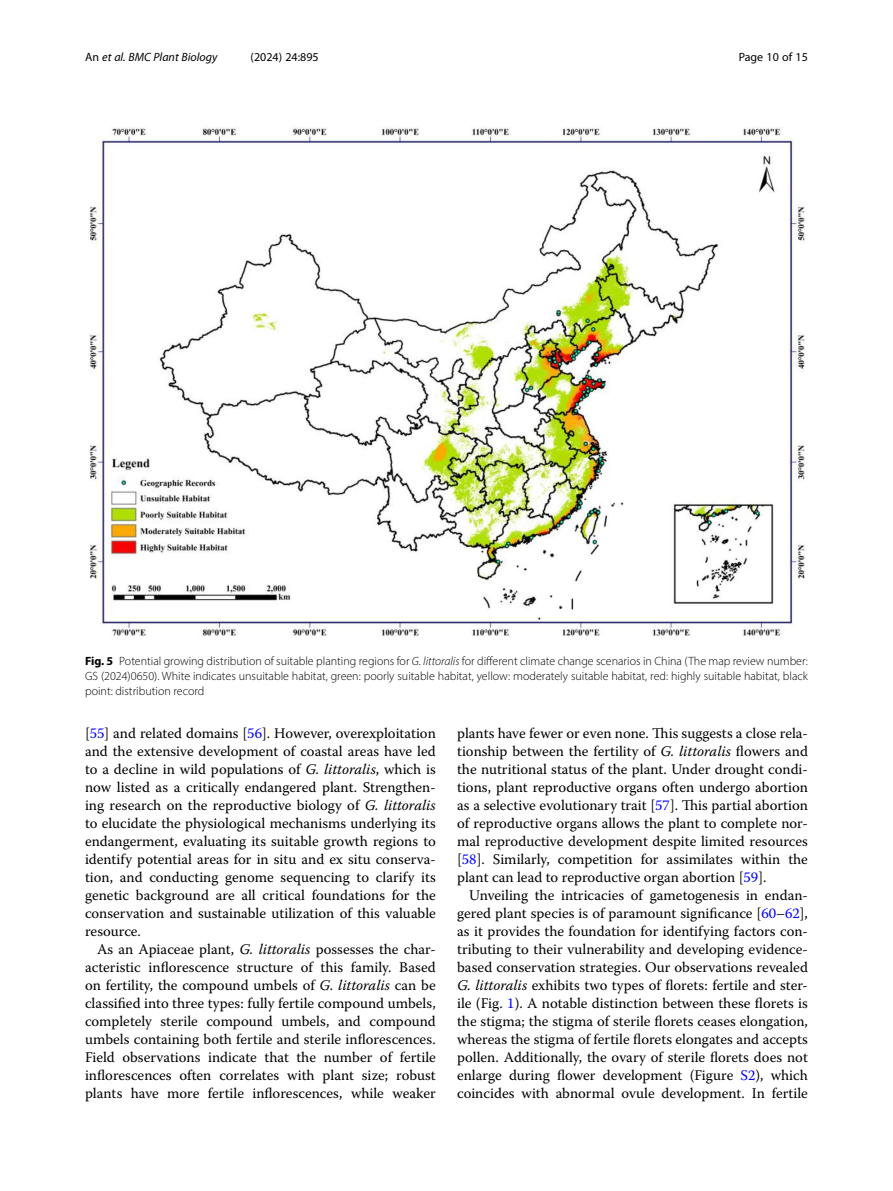
<style>
.page{position:relative;width:893px;height:1191px;background:#fff}
.page>*{position:absolute;margin:0;border:0;box-sizing:border-box;transform-origin:0 0}
.Body_Text_Indent{font:14.7px/18px "Warnock Pro";color:#000;text-align:justify}
.Body_Text{font:14.7px/18px "Warnock Pro";color:#000;text-align:justify}
.Figure_Caption{font:300 12px/15px "Myriad Pro";color:#000;text-align:justify}
.t1{font:italic 12px "Myriad Pro";color:#000}
.t2{font:12px "Myriad Pro";color:#000}
.s1{font-style:normal}
.s2{font-weight:700}
.s3{font-style:italic}
.s4{color:#00f}
</style>
<div class="page">
<img style="left:90px;top:126px;width:715px;height:510px">
<p class="t1" style="left:85px;top:50px;width:134px"><span class="s1">An</span> et al. BMC Plant Biology</p>
<p class="t2" style="left:251px;top:50px;width:70px">(2024) 24:895</p>
<p class="t2" style="left:739px;top:50px;width:71px">Page 10 of 15</p>
<p class="Figure_Caption" style="left:85px;top:653px;width:724px"><span class="s2">Fig. 5</span> Potential growing distribution of suitable planting regions for <span class="s3">G. littoralis</span> for different climate change scenarios in China (The map review number:<br>GS (2024)0650). White indicates unsuitable habitat, green: poorly suitable habitat, yellow: moderately suitable habitat, red: highly suitable habitat, black point: distribution record</p>
<p class="Body_Text" style="left:85px;top:724px;width:352px">[<span class="s4">55</span>] and related domains [<span class="s4">56</span>]. However, overexploitation and the extensive development of coastal areas have led to a decline in wild populations of <span class="s3">G. littoralis</span>, which is now listed as a critically endangered plant. Strengthen&shy;ing research on the reproductive biology of <span class="s3">G. littoralis </span>to elucidate the physiological mechanisms underlying its endangerment, evaluating its suitable growth regions to identify potential areas for in situ and ex situ conserva&shy;tion, and conducting genome sequencing to clarify its genetic background are all critical foundations for the conservation and sustainable utilization of this valuable resource.</p>
<p class="Body_Text_Indent" style="left:85px;top:940px;width:352px;text-indent:12px">As an Apiaceae plant, <span class="s3">G. littoralis</span> possesses the char&shy;acteristic inflorescence structure of this family. Based on fertility, the compound umbels of <span class="s3">G. littoralis</span> can be classified into three types: fully fertile compound umbels, completely sterile compound umbels, and compound umbels containing both fertile and sterile inflorescences.<br>Field observations indicate that the number of fertile inflorescences often correlates with plant size; robust plants have more fertile inflorescences, while weaker</p>
<p class="Body_Text_Indent" style="left:457px;top:724px;width:352px">plants have fewer or even none. This suggests a close rela&shy;tionship between the fertility of <span class="s3">G. littoralis</span> flowers and the nutritional status of the plant. Under drought condi&shy;tions, plant reproductive organs often undergo abortion as a selective evolutionary trait [<span class="s4">57</span>]. This partial abortion of reproductive organs allows the plant to complete nor&shy;mal reproductive development despite limited resources [<span class="s4">58</span>]. Similarly, competition for assimilates within the plant can lead to reproductive organ abortion [<span class="s4">59</span>].</p>
<p class="Body_Text_Indent" style="left:457px;top:886px;width:352px;text-indent:12px">Unveiling the intricacies of gametogenesis in endan&shy;gered plant species is of paramount significance [<span class="s4">60</span>–<span class="s4">62</span>], as it provides the foundation for identifying factors con&shy;tributing to their vulnerability and developing evidence&shy;based conservation strategies. Our observations revealed <span class="s3">G. littoralis</span> exhibits two types of florets: fertile and ster&shy;ile (Fig. <span class="s4">1</span>). A notable distinction between these florets is the stigma; the stigma of sterile florets ceases elongation, whereas the stigma of fertile florets elongates and accepts pollen. Additionally, the ovary of sterile florets does not enlarge during flower development (Figure <span class="s4">S2</span>), which coincides with abnormal ovule development. In fertile</p>
</div>
